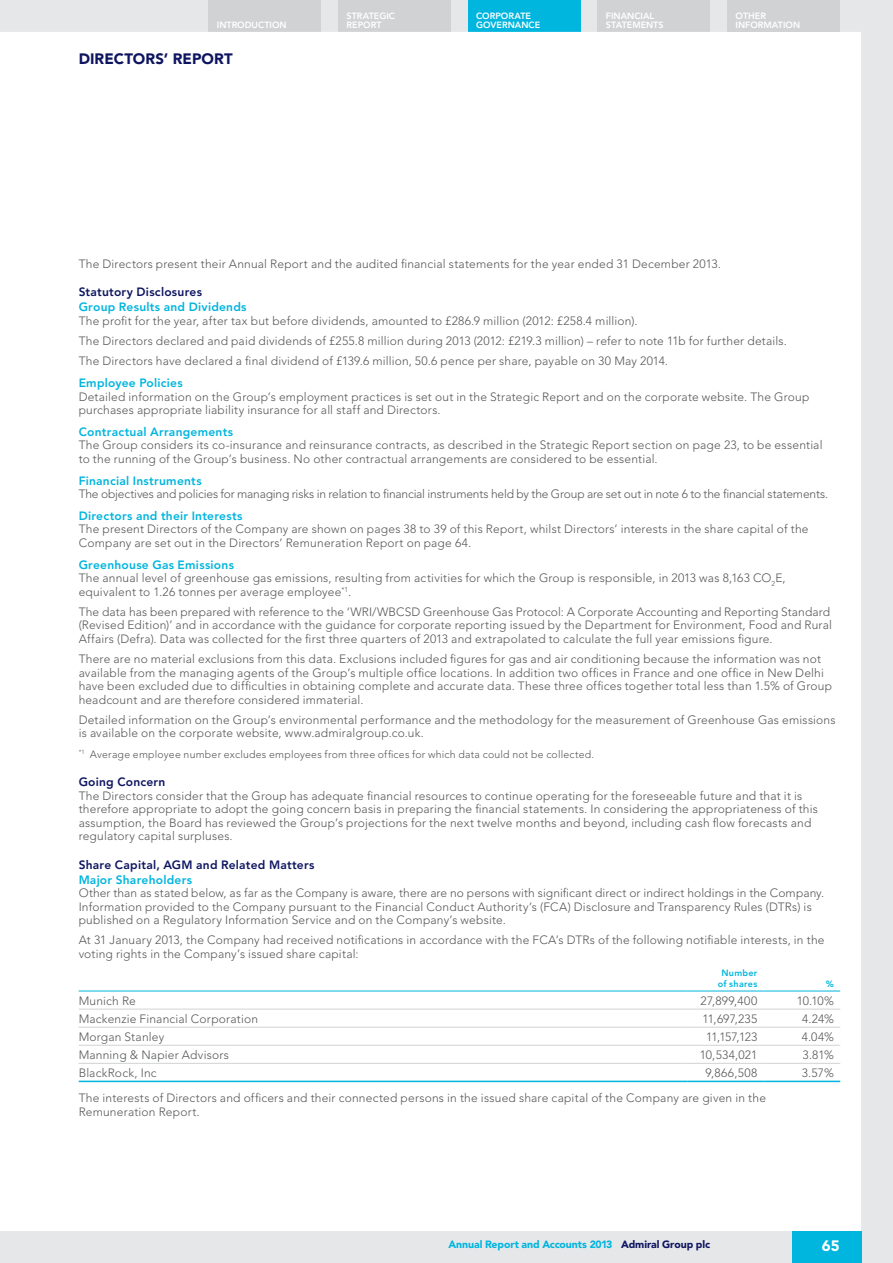
<style>
.page{position:relative;width:893px;height:1263px;background:#e6e7e9}
.page>*{position:absolute;margin:0;border:0;box-sizing:border-box;transform-origin:0 0}
.t1{font:900 15px "Avenir LT Std";letter-spacing:.005em;color:#0e1560}
.t2{font:900 15px "Avenir LT Std";color:#fff}
.t3{font:300 12px/13.5px "Avenir LT Std";letter-spacing:.015em;color:#57585a}
.t4{font:300 12px "Avenir LT Std";letter-spacing:-.015em;color:#57585a}
.t5{font:800 12px "Avenir LT Std";letter-spacing:.02em;color:#00b5de}
.t6{font:800 12px "Avenir LT Std";letter-spacing:.02em;color:#0e1560}
.t7{font:300 10.5px "Avenir LT Std";letter-spacing:.02em;color:#57585a}
.t8{font:900 10.5px "Avenir LT Std";letter-spacing:-.005em;color:#00b5de}
.t9{font:800 9px/9px "Avenir LT Std";color:#fff}
.t10{font:800 9px/10.5px "Avenir LT Std";letter-spacing:.03em;color:#00b5de;text-align:center}
.s1{font-weight:800;color:#00b5de}
.s2{color:#0e1560}
</style>
<div class="page">
<div style="left:597px;top:0;width:113px;height:32px;background:#d1d2d4"></div>
<div style="left:468px;top:0;width:112px;height:32px;background:#00b5de"></div>
<div style="left:338px;top:0;width:113px;height:32px;background:#d1d2d4"></div>
<div style="left:208px;top:0;width:113px;height:32px;background:#d1d2d4"></div>
<div style="left:0;top:32px;width:861px;height:1199px;background:#fff"></div>
<div style="left:792px;top:1231px;width:69px;height:32px;background:#00b5de"></div>
<div style="left:727px;top:0;width:113px;height:32px;background:#d1d2d4"></div>
<hr style="left:79px;top:1009px;width:608px;height:1px;background:#d1d2d4">
<hr style="left:687px;top:1009px;width:77px;height:1px;background:#d1d2d4">
<hr style="left:764px;top:1009px;width:76px;height:1px;background:#d1d2d4">
<hr style="left:79px;top:1027px;width:608px;height:1px;background:#d1d2d4">
<hr style="left:764px;top:1027px;width:76px;height:1px;background:#d1d2d4">
<hr style="left:79px;top:1045px;width:608px;height:1px;background:#d1d2d4">
<hr style="left:764px;top:1045px;width:76px;height:1px;background:#d1d2d4">
<hr style="left:79px;top:1063px;width:608px;height:1px;background:#d1d2d4">
<hr style="left:687px;top:1063px;width:77px;height:1px;background:#d1d2d4">
<hr style="left:764px;top:1063px;width:76px;height:1px;background:#d1d2d4">
<hr style="left:79px;top:1081px;width:608px;height:1px;background:#00b5de">
<hr style="left:687px;top:1081px;width:77px;height:1px;background:#00b5de">
<hr style="left:764px;top:1081px;width:76px;height:1px;background:#00b5de">
<hr style="left:79px;top:991px;width:608px;height:1px;background:#00b5de">
<hr style="left:687px;top:991px;width:77px;height:1px;background:#00b5de">
<hr style="left:764px;top:991px;width:76px;height:1px;background:#00b5de">
<hr style="left:687px;top:1027px;width:77px;height:1px;background:#d1d2d4">
<hr style="left:687px;top:1045px;width:77px;height:1px;background:#d1d2d4">
<p class="t9" style="left:347px;top:11px;width:50px">STRATEGIC</p>
<p class="t9" style="left:217px;top:20px;width:71px">INTRODUCTION</p>
<p class="t9" style="left:347px;top:20px;width:37px">REPORT</p>
<p class="t1" style="left:79px;top:50px;width:156px">DIRECTORS’ REPORT</p>
<p class="t9" style="left:476px;top:11px;width:65px">CORPORATE<br>GOVERNANCE</p>
<p class="t9" style="left:606px;top:11px;width:59px">FINANCIAL<br>STATEMENTS</p>
<p class="t9" style="left:736px;top:11px;width:66px">OTHER<br>INFORMATION</p>
<p class="t3" style="left:79px;top:257px;width:644px">The Directors present their Annual Report and the audited financial statements for the year ended 31 December 2013.</p>
<p class="t6" style="left:79px;top:285px;width:125px">Statutory Disclosures</p>
<p class="t5" style="left:79px;top:300px;width:169px">Group Results and Dividends</p>
<p class="t3" style="left:79px;top:311px;width:710px;line-height:20.2px">The profit for the year, after tax but before dividends, amounted to £286.9 million (2012: £258.4 million).<br>The Directors declared and paid dividends of £255.8 million during 2013 (2012: £219.3 million) – refer to note 11b for further details.<br>The Directors have declared a final dividend of £139.6 million, 50.6 pence per share, payable on 30 May 2014.</p>
<p class="t5" style="left:79px;top:376px;width:106px">Employee Policies</p>
<p class="t3" style="left:79px;top:390px;width:732px">Detailed information on the Group’s employment practices is set out in the Strategic Report and on the corporate website. The Group purchases appropriate liability insurance for all staff and Directors.</p>
<p class="t5" style="left:79px;top:425px;width:156px">Contractual Arrangements</p>
<p class="t3" style="left:79px;top:438px;width:745px">The Group considers its co-insurance and reinsurance contracts, as described in the Strategic Report section on page 23, to be essential to the running of the Group’s business. No other contractual arrangements are considered to be essential.</p>
<p class="t5" style="left:79px;top:473px;width:124px">Financial Instruments</p>
<p class="t4" style="left:79px;top:487px;width:751px">The objectives and policies for managing risks in relation to financial instruments held by the Group are set out in note 6 to the financial statements.</p>
<p class="t5" style="left:79px;top:509px;width:165px">Directors and their Interests</p>
<p class="t3" style="left:79px;top:522px;width:731px">The present Directors of the Company are shown on pages 38 to 39 of this Report, whilst Directors’ interests in the share capital of the<br>Company are set out in the Directors’ Remuneration Report on page 64.</p>
<p class="t3" style="left:79px;top:558px;width:708px"><span class="s1">Greenhouse Gas Emissions<br></span>The annual level of greenhouse gas emissions, resulting from activities for which the Group is responsible, in 2013 was 8,163 CO<sub>2</sub>E, equivalent to 1.26 tonnes per average employee<sup>*1</sup>.</p>
<p class="t3" style="left:79px;top:605px;width:755px">The data has been prepared with reference to the ‘WRI/WBCSD Greenhouse Gas Protocol: A Corporate Accounting and Reporting Standard (Revised Edition)’ and in accordance with the guidance for corporate reporting issued by the Department for Environment, Food and Rural<br>Affairs (Defra). Data was collected for the first three quarters of 2013 and extrapolated to calculate the full year emissions figure.</p>
<p class="t3" style="left:79px;top:652px;width:755px">There are no material exclusions from this data. Exclusions included figures for gas and air conditioning because the information was not available from the managing agents of the Group’s multiple office locations. In addition two offices in France and one office in New Delhi have been excluded due to difficulties in obtaining complete and accurate data. These three offices together total less than 1.5% of Group headcount and are therefore considered immaterial.</p>
<p class="t3" style="left:79px;top:713px;width:758px">Detailed information on the Group’s environmental performance and the methodology for the measurement of Greenhouse Gas emissions is available on the corporate website, www.admiralgroup.co.uk.</p>
<p class="t7" style="left:79px;top:748px;width:517px"><sup>*1</sup> Average employee number excludes employees from three offices for which data could not be collected.</p>
<p class="t6" style="left:79px;top:775px;width:88px">Going Concern</p>
<p class="t3" style="left:79px;top:789px;width:741px">The Directors consider that the Group has adequate financial resources to continue operating for the foreseeable future and that it is therefore appropriate to adopt the going concern basis in preparing the financial statements. In considering the appropriateness of this assumption, the Board has reviewed the Group’s projections for the next twelve months and beyond, including cash flow forecasts and regulatory capital surpluses.</p>
<p class="t6" style="left:79px;top:857px;width:237px">Share Capital, AGM and Related Matters</p>
<p class="t5" style="left:79px;top:872px;width:115px">Major Shareholders</p>
<p class="t3" style="left:79px;top:886px;width:747px">Other than as stated below, as far as the Company is aware, there are no persons with significant direct or indirect holdings in the Company.<br>Information provided to the Company pursuant to the Financial Conduct Authority’s (FCA) Disclosure and Transparency Rules (DTRs) is published on a Regulatory Information Service and on the Company’s website.</p>
<p class="t3" style="left:79px;top:933px;width:747px">At 31 January 2013, the Company had received notifications in accordance with the FCA’s DTRs of the following notifiable interests, in the voting rights in the Company’s issued share capital:</p>
<p class="t10" style="left:718px;top:968px;width:41px">Number of shares</p>
<p class="t10" style="left:826px;top:978px;width:10px">%</p>
<p class="t3" style="left:79px;top:994px;width:59px">Munich Re</p>
<p class="t3" style="left:701px;top:994px;width:58px">27,899,400</p>
<p class="t3" style="left:797px;top:994px;width:39px">10.10%</p>
<p class="t3" style="left:79px;top:1012px;width:181px">Mackenzie Financial Corporation</p>
<p class="t3" style="left:703px;top:1012px;width:56px">11,697,235</p>
<p class="t3" style="left:802px;top:1012px;width:33px">4.24%</p>
<p class="t3" style="left:79px;top:1030px;width:87px">Morgan Stanley</p>
<p class="t3" style="left:706px;top:1030px;width:53px">11,157,123</p>
<p class="t3" style="left:802px;top:1030px;width:34px">4.04%</p>
<p class="t3" style="left:79px;top:1048px;width:152px">Manning &amp; Napier Advisors</p>
<p class="t3" style="left:700px;top:1048px;width:59px">10,534,021</p>
<p class="t3" style="left:803px;top:1048px;width:33px">3.81%</p>
<p class="t3" style="left:79px;top:1066px;width:80px">BlackRock, Inc</p>
<p class="t3" style="left:706px;top:1066px;width:53px">9,866,508</p>
<p class="t3" style="left:802px;top:1066px;width:34px">3.57%</p>
<p class="t3" style="left:79px;top:1091px;width:689px">The interests of Directors and officers and their connected persons in the issued share capital of the Company are given in the<br>Remuneration Report.</p>
<p class="t8" style="left:448px;top:1237px;width:263px">Annual Report and Accounts 2013 <span class="s2">Admiral Group plc</span></p>
<p class="t2" style="left:822px;top:1236px;width:19px">65</p>
</div>
